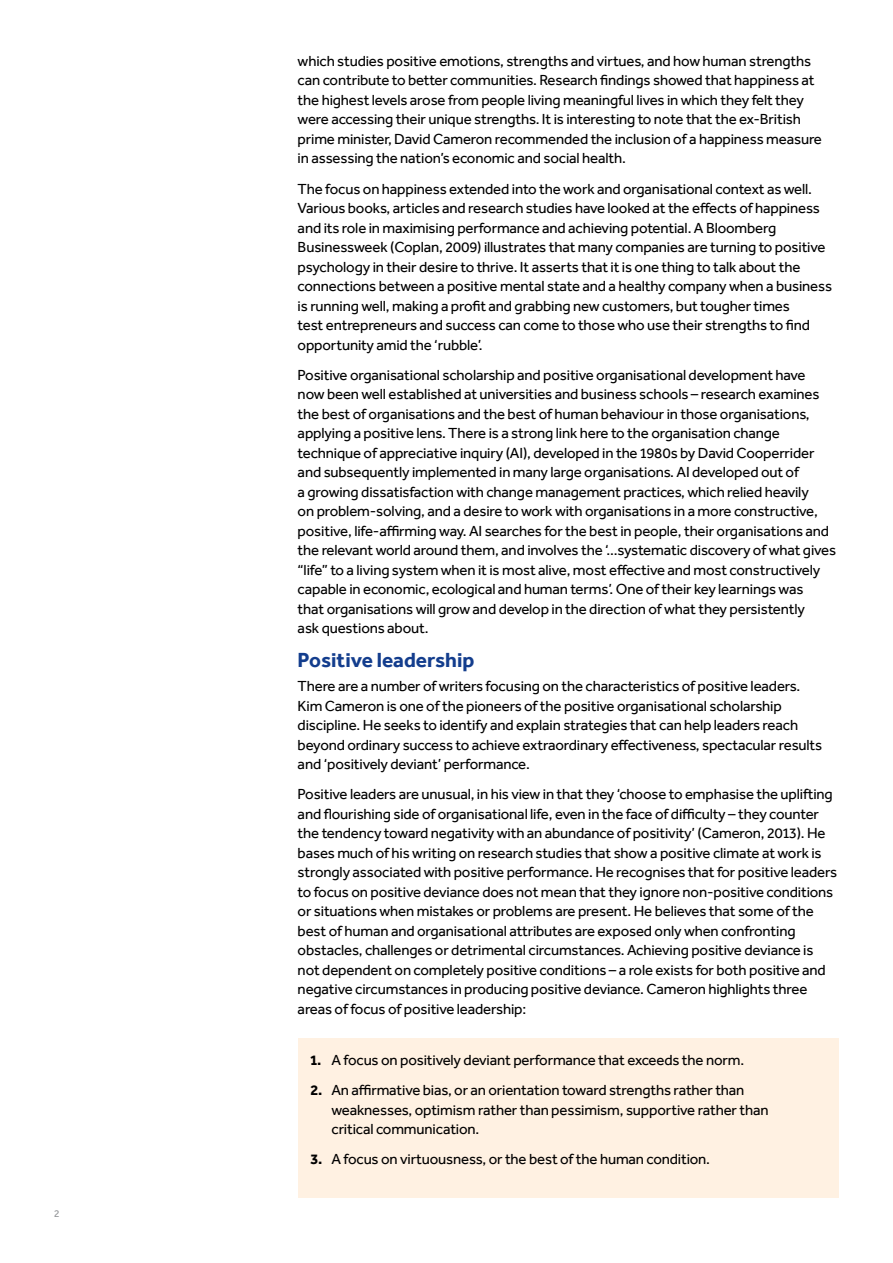
<style>
.page{position:relative;width:893px;height:1263px;background:#fff}
.page>*{position:absolute;margin:0;border:0;box-sizing:border-box;transform-origin:0 0}
.t1{font:700 21px "Effra";color:#133d8d}
.t2{font:15px/19.5px "Effra";letter-spacing:-.01em;color:#000}
.t3{font:10.5px "Effra";color:#939598}
.s1{font-weight:700}
</style>
<div class="page">
<div style="left:298px;top:1038px;width:541px;height:159px;background:#fff1e2"></div>
<p class="t3" style="left:54px;top:1208px;width:7px">2</p>
<p class="t2" style="left:298px;top:51px;width:526px">which studies positive emotions, strengths and virtues, and how human strengths can contribute to better communities. Research findings showed that happiness at the highest levels arose from people living meaningful lives in which they felt they were accessing their unique strengths. It is interesting to note that the ex-British prime minister, David Cameron recommended the inclusion of a happiness measure in assessing the nation’s economic and social health.</p>
<p class="t2" style="left:298px;top:179px;width:536px">The focus on happiness extended into the work and organisational context as well.<br>Various books, articles and research studies have looked at the effects of happiness and its role in maximising performance and achieving potential. A Bloomberg Businessweek (Coplan, 2009) illustrates that many companies are turning to positive psychology in their desire to thrive. It asserts that it is one thing to talk about the connections between a positive mental state and a healthy company when a business is running well, making a profit and grabbing new customers, but tougher times<br>test entrepreneurs and success can come to those who use their strengths to find opportunity amid the ‘rubble’.</p>
<p class="t2" style="left:298px;top:365px;width:540px">Positive organisational scholarship and positive organisational development have now been well established at universities and business schools – research examines the best of organisations and the best of human behaviour in those organisations, applying a positive lens. There is a strong link here to the organisation change technique of appreciative inquiry (AI), developed in the 1980s by David Cooperrider and subsequently implemented in many large organisations. AI developed out of<br>a growing dissatisfaction with change management practices, which relied heavily<br>on problem-solving, and a desire to work with organisations in a more constructive, positive, life-affirming way. AI searches for the best in people, their organisations and the relevant world around them, and involves the ‘...systematic discovery of what gives “life” to a living system when it is most alive, most effective and most constructively capable in economic, ecological and human terms’. One of their key learnings was<br>that organisations will grow and develop in the direction of what they persistently<br>ask questions about.</p>
<h1 class="t1" style="left:298px;top:647px;width:178px">Positive leadership</h1>
<p class="t2" style="left:298px;top:676px;width:526px">There are a number of writers focusing on the characteristics of positive leaders.<br>Kim Cameron is one of the pioneers of the positive organisational scholarship discipline. He seeks to identify and explain strategies that can help leaders reach beyond ordinary success to achieve extraordinary effectiveness, spectacular results and ‘positively deviant’ performance.</p>
<p class="t2" style="left:298px;top:784px;width:541px">Positive leaders are unusual, in his view in that they ‘choose to emphasise the uplifting and flourishing side of organisational life, even in the face of difficulty – they counter the tendency toward negativity with an abundance of positivity’ (Cameron, 2013). He bases much of his writing on research studies that show a positive climate at work is strongly associated with positive performance. He recognises that for positive leaders to focus on positive deviance does not mean that they ignore non-positive conditions or situations when mistakes or problems are present. He believes that some of the best of human and organisational attributes are exposed only when confronting obstacles, challenges or detrimental circumstances. Achieving positive deviance is not dependent on completely positive conditions – a role exists for both positive and negative circumstances in producing positive deviance. Cameron highlights three areas of focus of positive leadership:</p>
<p class="t2" style="left:310px;top:1050px;width:435px"><span class="s1">1.</span> A focus on positively deviant performance that exceeds the norm.</p>
<p class="t2" style="left:331px;top:1080px;width:439px;text-indent:-21px"><span class="s1">2.</span> An affirmative bias, or an orientation toward strengths rather than weaknesses, optimism rather than pessimism, supportive rather than critical communication.</p>
<p class="t2" style="left:310px;top:1149px;width:401px"><span class="s1">3.</span> A focus on virtuousness, or the best of the human condition.</p>
</div>
